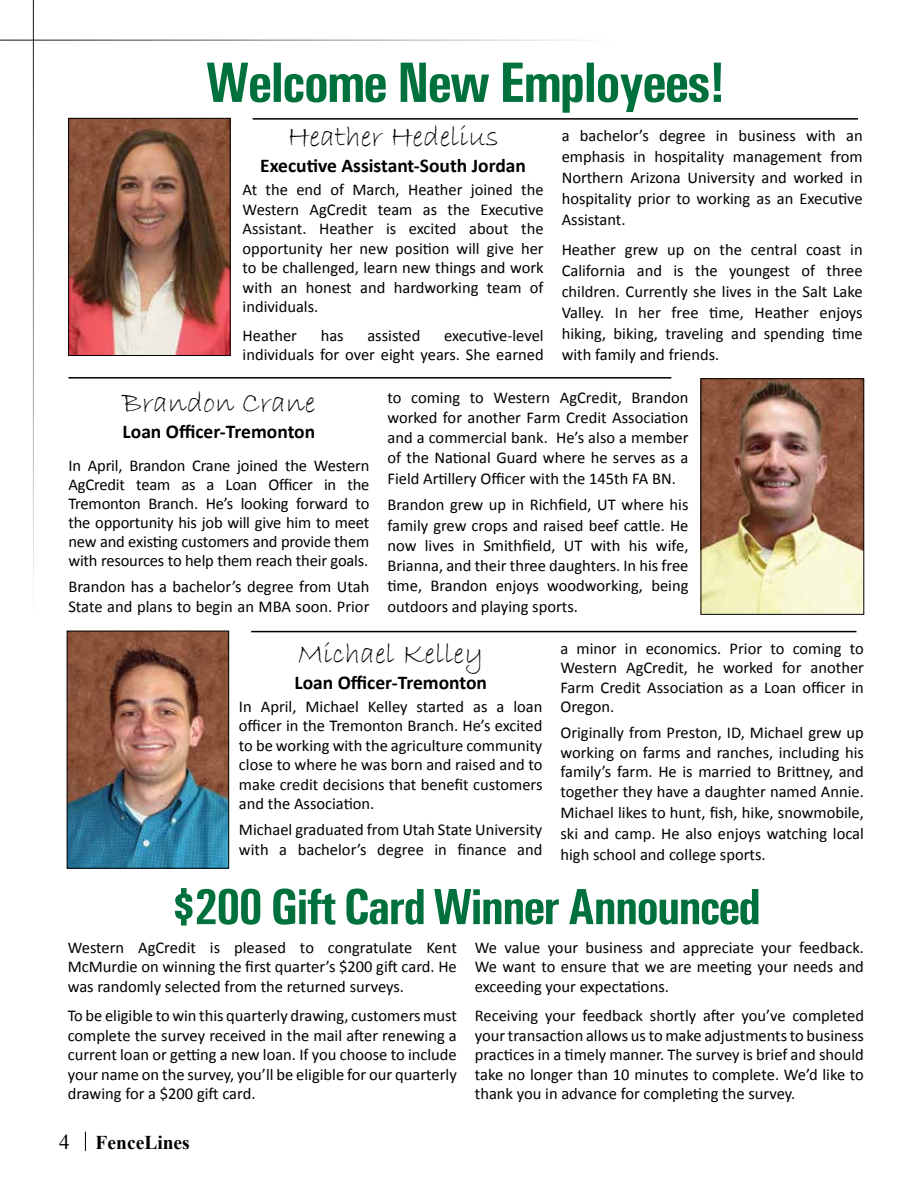
<style>
.page{position:relative;width:918px;height:1188px;background:#fff}
.page>*{position:absolute;margin:0;border:0;box-sizing:border-box;transform-origin:0 0}
.t1{font:700 condensed 57px "Univers";letter-spacing:-.03em;color:#00703c}
.t2{font:700 condensed 51px "Univers";letter-spacing:-.04em;color:#00703c}
.t3{font:30px "Bradley Hand ITC";color:#000}
.t4{font:700 19.5px "Calibri";color:#000}
.t5{font:700 19.5px "Times New Roman";color:#000}
.t6{font:16.5px/19.5px "Calibri";color:#000;text-align:justify}
.s1{font-weight:400;font-size:21px}
</style>
<div class="page">
<svg style="left:85px;top:1132px;width:1px;height:19px"></svg>
<hr style="left:33px;top:0;width:1px;height:618px;background:#000">
<hr style="left:0;top:40px;width:618px;height:1px;background:#000">
<img style="left:70px;top:120px;width:158px;height:234px">
<div style="left:68px;top:118px;width:162px;height:238px;border:1px solid #000"></div>
<img style="left:69px;top:633px;width:158px;height:233px">
<div style="left:67px;top:631px;width:162px;height:237px;border:1px solid #000"></div>
<hr style="left:251px;top:631px;width:605px;height:1px;background:#000">
<img style="left:703px;top:381px;width:159px;height:232px">
<div style="left:701px;top:379px;width:163px;height:236px;border:1px solid #000"></div>
<hr style="left:68px;top:377px;width:603px;height:2px;background:#000">
<hr style="left:253px;top:118px;width:605px;height:2px;background:#000">
<h1 class="t1" style="left:205px;top:48px;width:522px">Welcome New Employees!</h1>
<h3 class="t3" style="left:287px;top:118px;width:213px">Heather Hedelius</h3>
<p class="t4" style="left:260px;top:153px;width:267px">Executive Assistant-South Jordan</p>
<p class="t6" style="left:243px;top:180px;width:303px">At the end of March, Heather joined the Western AgCredit team as the Executive Assistant. Heather is excited about the opportunity her new position will give her to be challenged, learn new things and work with an honest and hardworking team of individuals.</p>
<p class="t6" style="left:243px;top:325px;width:56px">Heather</p>
<p class="t6" style="left:321px;top:325px;width:25px">has</p>
<p class="t6" style="left:367px;top:325px;width:55px">assisted</p>
<p class="t6" style="left:243px;top:325px;width:303px;text-align:right">executive-level<br>individuals for over eight years. She earned</p>
<p class="t6" style="left:562px;top:125px;width:303px;line-height:21px">a bachelor’s degree in business with an emphasis in hospitality management from Northern Arizona University and worked in hospitality prior to working as an Executive Assistant.</p>
<p class="t6" style="left:562px;top:239px;width:303px;line-height:21px">Heather grew up on the central coast in California and is the youngest of three children. Currently she lives in the Salt Lake Valley. In her free time, Heather enjoys hiking, biking, traveling and spending time with family and friends.</p>
<h3 class="t3" style="left:122px;top:384px;width:195px">Brandon Crane</h3>
<p class="t4" style="left:123px;top:419px;width:194px">Loan Officer-Tremonton</p>
<p class="t6" style="left:68px;top:456px;width:303px;line-height:19px">In April, Brandon Crane joined the Western AgCredit team as a Loan Officer in the Tremonton Branch. He’s looking forward to the opportunity his job will give him to meet new and existing customers and provide them with resources to help them reach their goals.</p>
<p class="t6" style="left:68px;top:577px;width:303px">Brandon has a bachelor’s degree from Utah<br>State and plans to begin an MBA soon. Prior</p>
<p class="t6" style="left:387px;top:387px;width:303px;line-height:20.2px">to coming to Western AgCredit, Brandon worked for another Farm Credit Association and a commercial bank. He’s also a member of the National Guard where he serves as a Field Artillery Officer with the 145th FA BN.</p>
<p class="t6" style="left:387px;top:495px;width:303px;line-height:20.4px">Brandon grew up in Richfield, UT where his family grew crops and raised beef cattle. He now lives in Smithfield, UT with his wife, Brianna, and their three daughters. In his free time, Brandon enjoys woodworking, being outdoors and playing sports.</p>
<h3 class="t3" style="left:298px;top:635px;width:187px">Michael Kelley</h3>
<p class="t4" style="left:294px;top:670px;width:194px">Loan Officer-Tremonton</p>
<p class="t6" style="left:239px;top:696px;width:305px">In April, Michael Kelley started as a loan officer in the Tremonton Branch. He’s excited to be working with the agriculture community close to where he was born and raised and to make credit decisions that benefit customers and the Association.</p>
<p class="t6" style="left:239px;top:820px;width:305px">Michael graduated from Utah State University with a bachelor’s degree in finance and</p>
<p class="t6" style="left:560px;top:638px;width:305px">a minor in economics. Prior to coming to Western AgCredit, he worked for another Farm Credit Association as a Loan officer in Oregon.</p>
<p class="t6" style="left:560px;top:723px;width:305px">Originally from Preston, ID, Michael grew up working on farms and ranches, including his family’s farm. He is married to Brittney, and together they have a daughter named Annie.</p>
<p class="t6" style="left:560px;top:802px;width:305px;line-height:21px">Michael likes to hunt, fish, hike, snowmobile, ski and camp. He also enjoys watching local high school and college sports.</p>
<h2 class="t2" style="left:171px;top:876px;width:591px">$200 Gift Card Winner Announced</h2>
<p class="t6" style="left:68px;top:938px;width:391px">Western AgCredit is pleased to congratulate Kent McMurdie on winning the first quarter’s $200 gift card. He was randomly selected from the returned surveys.</p>
<p class="t6" style="left:68px;top:1006px;width:391px">To be eligible to win this quarterly drawing, customers must complete the survey received in the mail after renewing a current loan or getting a new loan. If you choose to include your name on the survey, you’ll be eligible for our quarterly drawing for a $200 gift card.</p>
<p class="t6" style="left:475px;top:938px;width:391px">We value your business and appreciate your feedback.<br>We want to ensure that we are meeting your needs and exceeding your expectations.</p>
<p class="t6" style="left:475px;top:1006px;width:391px">Receiving your feedback shortly after you’ve completed your transaction allows us to make adjustments to business practices in a timely manner. The survey is brief and should take no longer than 10 minutes to complete. We’d like to thank you in advance for completing the survey.</p>
<p class="t5" style="left:59px;top:1129px;width:132px"><span class="s1">4</span> FenceLines</p>
</div>
